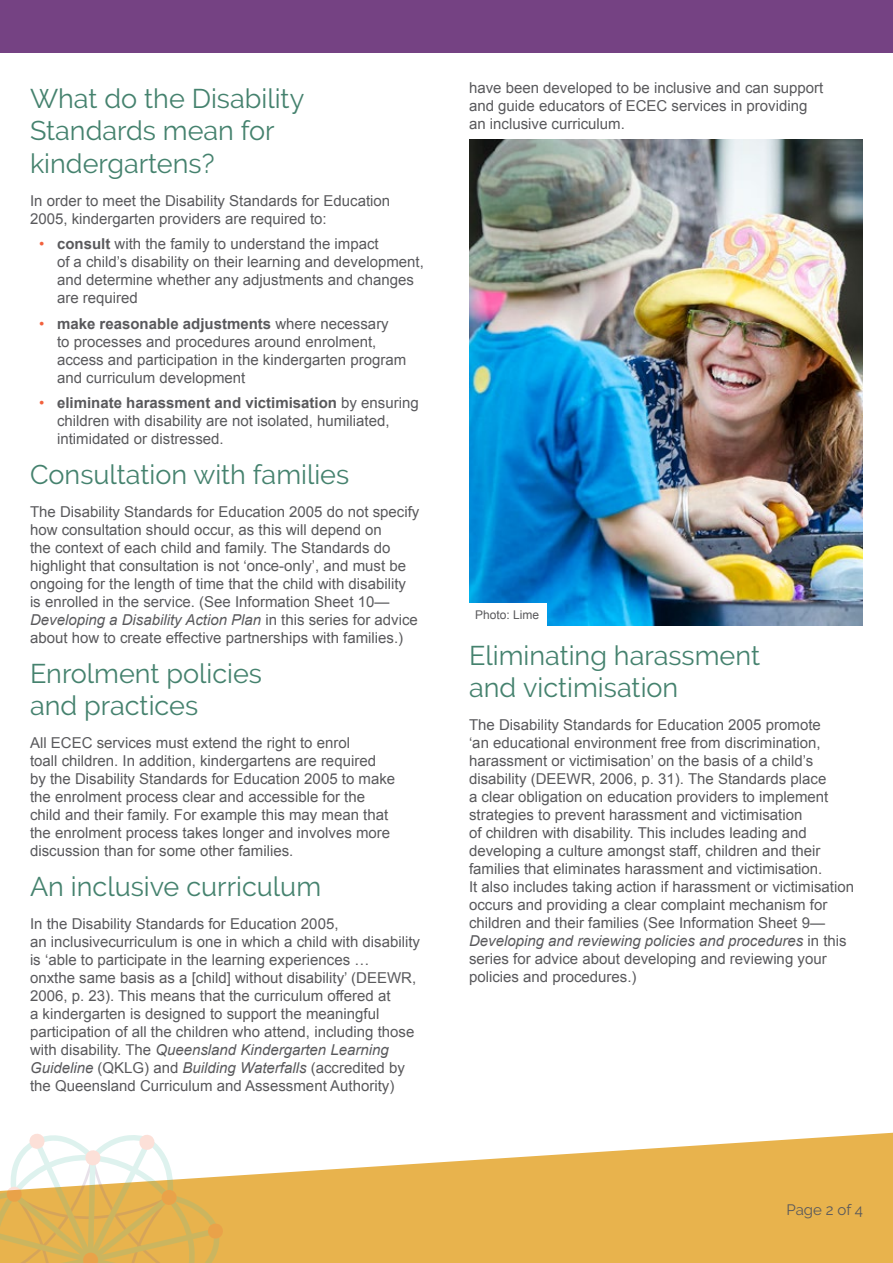
<style>
.page{position:relative;width:893px;height:1263px;background:#fff}
.page>*{position:absolute;margin:0;border:0;box-sizing:border-box;transform-origin:0 0}
.Heading_2{font:27px/32.4px "Raleway";color:#45826e}
.Body{font:15px/18px "Arial";color:#59595c}
.t1{font:15px "Raleway";letter-spacing:-.005em;color:#59595c}
.t2{font:12px "Arial";color:#59595c}
.s1{color:#f2613d}
.s2{font-weight:700}
.s3{font-style:italic}
</style>
<div class="page">
<div style="left:0;top:0;width:893px;height:53px;background:#754283"></div>
<svg style="left:224px;top:1132px;width:669px;height:131px;fill:#e8b34d"></svg>
<svg style="left:0;top:1134px;width:224px;height:129px"></svg>
<img style="left:469px;top:140px;width:394px;height:485px">
<div style="left:467px;top:603px;width:79px;height:23px;background:#fff"></div>
<p class="Heading_2" style="left:30px;top:82px;width:276px">What do the Disability<br>Standards mean for kindergartens?</p>
<p class="Body" style="left:30px;top:191px;width:362px">In order to meet the Disability Standards for Education<br>2005, kindergarten providers are required to:</p>
<p class="Body" style="left:57px;top:235px;width:368px;text-indent:-18px"><span class="s1">•</span> <span class="s2">consult</span> with the family to understand the impact<br>of a child’s disability on their learning and development, and determine whether any adjustments and changes are required</p>
<p class="Body" style="left:57px;top:314px;width:351px;text-indent:-18px"><span class="s1">•</span> <span class="s2">make reasonable adjustments</span> where necessary<br>to processes and procedures around enrolment, access and participation in the kindergarten program and curriculum development</p>
<p class="Body" style="left:57px;top:394px;width:363px;text-indent:-18px"><span class="s1">•</span> <span class="s2">eliminate harassment and victimisation</span> by ensuring children with disability are not isolated, humiliated, intimidated or distressed.</p>
<p class="Heading_2" style="left:30px;top:458px;width:321px">Consultation with families</p>
<p class="Body" style="left:30px;top:503px;width:391px">The Disability Standards for Education 2005 do not specify how consultation should occur, as this will depend on<br>the context of each child and family. The Standards do highlight that consultation is not ‘once-only’, and must be ongoing for the length of time that the child with disability is enrolled in the service. (See Information Sheet 10— <span class="s3">Developing a Disability Action Plan</span> in this series for advice about how to create effective partnerships with families.)</p>
<p class="Heading_2" style="left:30px;top:657px;width:234px">Enrolment policies and practices</p>
<p class="Body" style="left:30px;top:734px;width:367px">All ECEC services must extend the right to enrol<br>toall children. In addition, kindergartens are required by the Disability Standards for Education 2005 to make the enrolment process clear and accessible for the child and their family. For example this may mean that the enrolment process takes longer and involves more discussion than for some other families.</p>
<p class="Heading_2" style="left:30px;top:870px;width:293px">An inclusive curriculum</p>
<p class="Body" style="left:30px;top:915px;width:392px">In the Disability Standards for Education 2005,<br>an inclusivecurriculum is one in which a child with disability is ‘able to participate in the learning experiences …<br>onxthe same basis as a [child] without disability’ (DEEWR, 2006, p. 23). This means that the curriculum offered at<br>a kindergarten is designed to support the meaningful participation of all the children who attend, including those with disability. The <span class="s3">Queensland Kindergarten Learning Guideline</span> (QKLG) and <span class="s3">Building Waterfalls</span> (accredited by the Queensland Curriculum and Assessment Authority)</p>
<p class="Body" style="left:469px;top:79px;width:356px">have been developed to be inclusive and can support and guide educators of ECEC services in providing an inclusive curriculum.</p>
<p class="t2" style="left:475px;top:607px;width:66px">Photo: Lime</p>
<p class="Heading_2" style="left:469px;top:639px;width:293px">Eliminating harassment and victimisation</p>
<p class="Body" style="left:469px;top:716px;width:387px">The Disability Standards for Education 2005 promote<br>‘an educational environment free from discrimination, harassment or victimisation’ on the basis of a child’s disability (DEEWR, 2006, p. 31). The Standards place<br>a clear obligation on education providers to implement strategies to prevent harassment and victimisation<br>of children with disability. This includes leading and developing a culture amongst staff, children and their families that eliminates harassment and victimisation.<br>It also includes taking action if harassment or victimisation occurs and providing a clear complaint mechanism for children and their families (See Information Sheet 9— <span class="s3">Developing and reviewing policies and procedures</span> in this series for advice about developing and reviewing your policies and procedures.)</p>
<p class="t1" style="left:786px;top:1201px;width:78px">Page 2 of 4</p>
</div>
